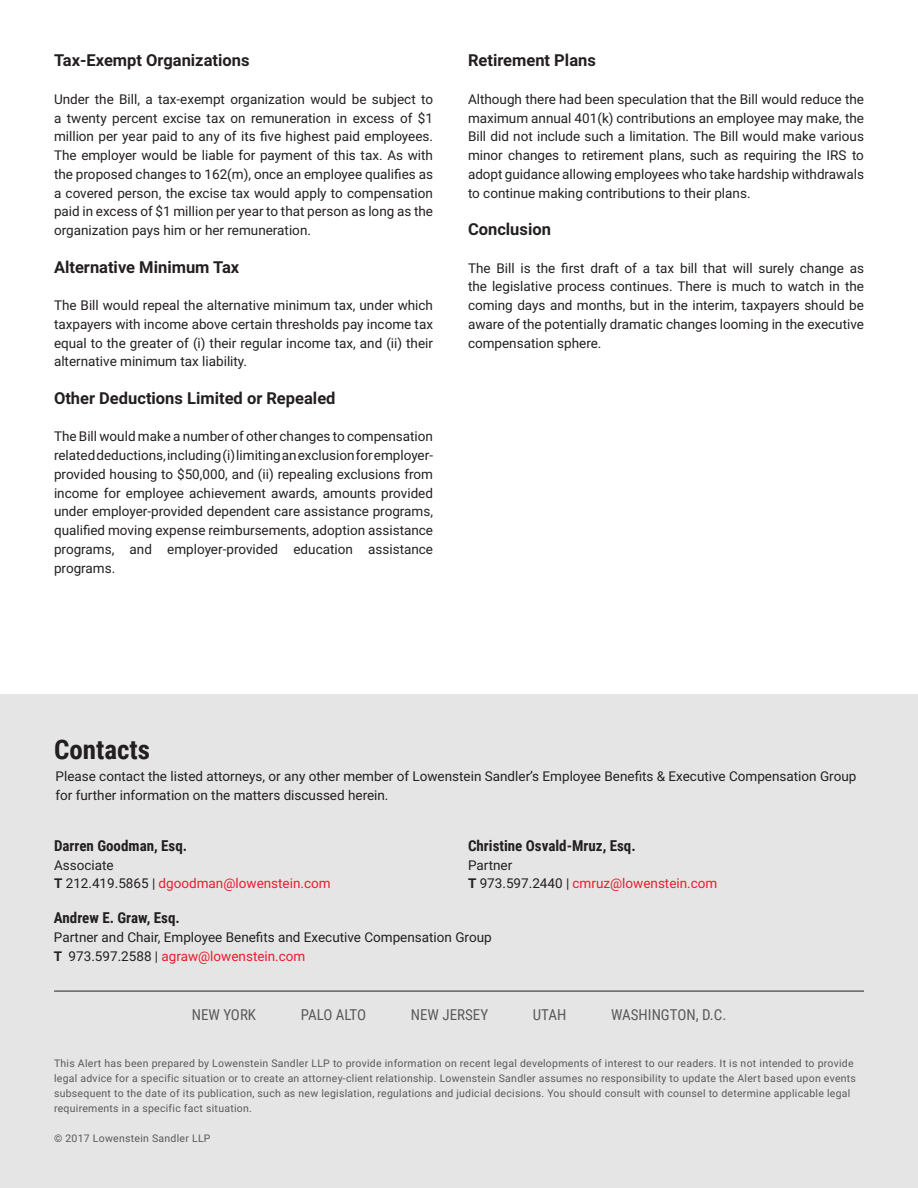
<style>
.page{position:relative;width:918px;height:1188px;background:#fff}
.page>*{position:absolute;margin:0;border:0;box-sizing:border-box;transform-origin:0 0}
.t1{font:700 27px "Roboto Condensed";color:#231f20}
.t2{font:700 16.5px "Roboto";color:#231f20}
.t3{font:700 15px "Roboto Condensed";color:#231f20}
.t4{font:15px "Roboto Condensed";color:#5a595b}
.t5{font:15px "Roboto Condensed";letter-spacing:-.025em;color:#5a595b}
.t6{font:13.5px/18.8px "Roboto";color:#231f20;text-align:justify}
.t7{font:13.5px/18.8px "Roboto";color:#eb1c2c}
.t8{font:10.5px/15px "Roboto";letter-spacing:.025em;color:#5a595b}
.s1{color:#231f20}
.s2{font-weight:700;color:#231f20}
.s3{font-weight:700}
.s4{color:#eb1c2c}
</style>
<div class="page">
<div style="left:0;top:694px;width:918px;height:494px;background:#e5e5e6"></div>
<hr style="left:54px;top:991px;width:810px;height:1px;background:#231f20">
<p class="t2" style="left:54px;top:49px;width:197px">Tax-Exempt Organizations</p>
<p class="t6" style="left:54px;top:89px;width:381px">Under the Bill, a tax-exempt organization would be subject to a twenty percent excise tax on remuneration in excess of $1 million per year paid to any of its five highest paid employees.<br>The employer would be liable for payment of this tax. As with the proposed changes to 162(m), once an employee qualifies as a covered person, the excise tax would apply to compensation paid in excess of $1 million per year to that person as long as the organization pays him or her remuneration.</p>
<p class="t2" style="left:54px;top:255px;width:187px">Alternative Minimum Tax</p>
<p class="t6" style="left:54px;top:295px;width:381px">The Bill would repeal the alternative minimum tax, under which taxpayers with income above certain thresholds pay income tax equal to the greater of (i) their regular income tax, and (ii) their alternative minimum tax liability.</p>
<p class="t2" style="left:54px;top:386px;width:283px">Other Deductions Limited or Repealed</p>
<p class="t6" style="left:54px;top:427px;width:381px">The Bill would make a number of other changes to compensation related deductions, including (i) limiting an exclusion for employer&shy;provided housing to $50,000, and (ii) repealing exclusions from income for employee achievement awards, amounts provided under employer-provided dependent care assistance programs, qualified moving expense reimbursements, adoption assistance programs, and employer-provided education assistance programs.</p>
<p class="t2" style="left:468px;top:49px;width:129px">Retirement Plans</p>
<p class="t6" style="left:468px;top:89px;width:398px">Although there had been speculation that the Bill would reduce the maximum annual 401(k) contributions an employee may make, the Bill did not include such a limitation. The Bill would make various minor changes to retirement plans, such as requiring the IRS to adopt guidance allowing employees who take hardship withdrawals to continue making contributions to their plans.</p>
<p class="t2" style="left:468px;top:218px;width:84px">Conclusion</p>
<p class="t6" style="left:468px;top:258px;width:398px">The Bill is the first draft of a tax bill that will surely change as the legislative process continues. There is much to watch in the coming days and months, but in the interim, taxpayers should be aware of the potentially dramatic changes looming in the executive compensation sphere.</p>
<h1 class="t1" style="left:54px;top:730px;width:98px">Contacts</h1>
<p class="t6" style="left:56px;top:767px;width:802px">Please contact the listed attorneys, or any other member of Lowenstein Sandler’s Employee Benefits &amp; Executive Compensation Group for further information on the matters discussed herein.</p>
<p class="t3" style="left:54px;top:835px;width:135px">Darren Goodman, Esq.</p>
<p class="t7" style="left:54px;top:855px;width:278px"><span class="s1">Associate<br></span><span class="s2">T</span> <span class="s1">212.419.5865 |</span> dgoodman@lowenstein.com</p>
<p class="t3" style="left:468px;top:835px;width:169px">Christine Osvald-Mruz, Esq.</p>
<p class="t6" style="left:468px;top:855px;width:251px">Partner<br><span class="s3">T</span> 973.597.2440 | <span class="s4">cmruz@lowenstein.com</span></p>
<p class="t3" style="left:54px;top:907px;width:127px">Andrew E. Graw, Esq.</p>
<p class="t6" style="left:54px;top:927px;width:439px">Partner and Chair, Employee Benefits and Executive Compensation Group<br><span class="s3">T</span> 973.597.2588 | <span class="s4">agraw@lowenstein.com</span></p>
<p class="t4" style="left:192px;top:1004px;width:66px">NEW YORK</p>
<p class="t5" style="left:301px;top:1004px;width:67px">PALO ALTO</p>
<p class="t4" style="left:411px;top:1004px;width:79px">NEW JERSEY</p>
<p class="t4" style="left:533px;top:1004px;width:35px">UTAH</p>
<p class="t4" style="left:611px;top:1004px;width:117px">WASHINGTON, D.C.</p>
<p class="t8" style="left:54px;top:1055px;width:803px">This Alert has been prepared by Lowenstein Sandler LLP to provide information on recent legal developments of interest to our readers. It is not intended to provide legal advice for a specific situation or to create an attorney-client relationship. Lowenstein Sandler assumes no responsibility to update the Alert based upon events subsequent to the date of its publication, such as new legislation, regulations and judicial decisions. You should consult with counsel to determine applicable legal requirements in a specific fact situation.</p>
<p class="t8" style="left:54px;top:1130px;width:158px">© 2017 Lowenstein Sandler LLP</p>
</div>
